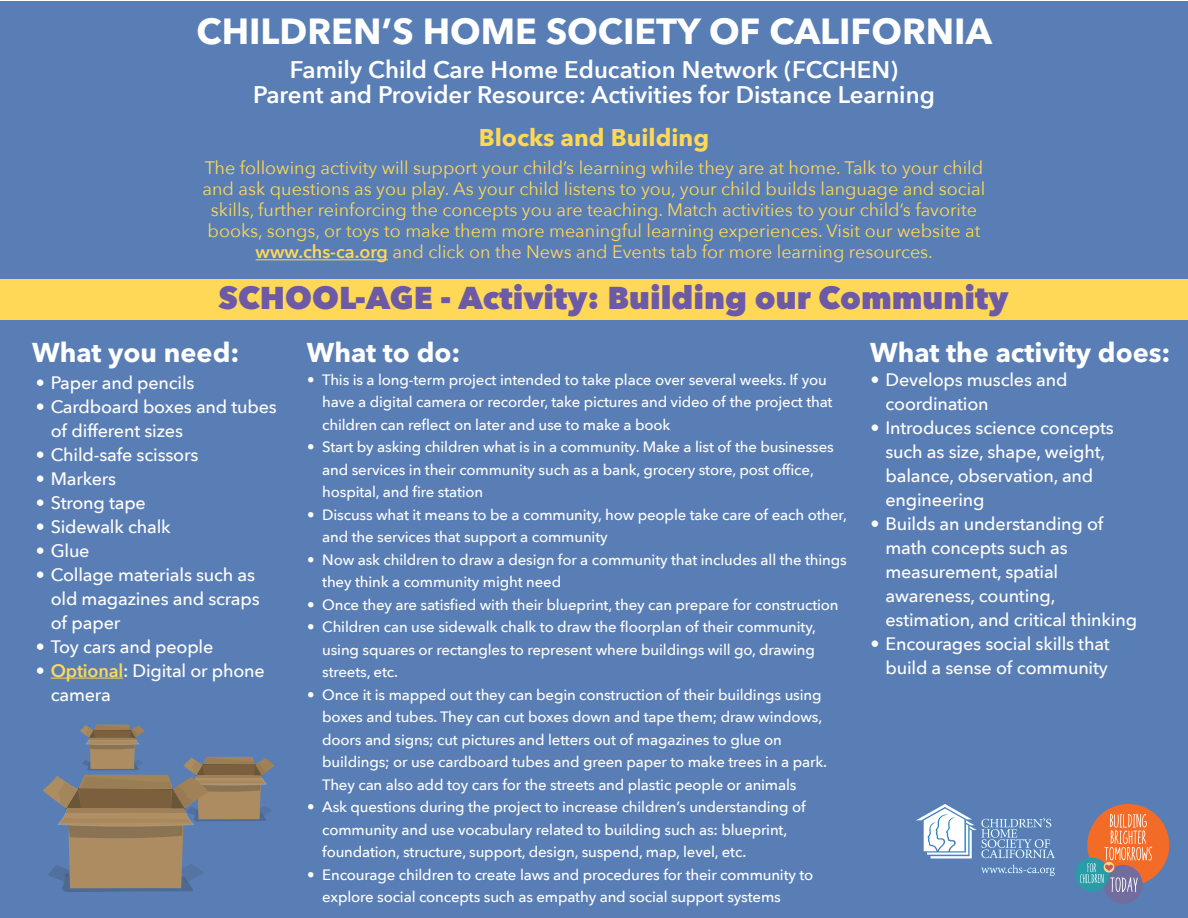
<style>
.page{position:relative;width:1188px;height:918px;background:#fff}
.page>*{position:absolute;margin:0;border:0;box-sizing:border-box;transform-origin:0 0}
.t1{font:700 36px "Avenir Next LT Pro";color:#fff}
.t2{font:800 31.5px "Avenir Next";color:#6d5aa6}
.t3{font:700 27px "Avenir Next LT Pro";color:#fff}
.t4{font:600 24px/25.5px "Avenir Next";color:#fff;text-align:center}
.t5{font:700 24px "Avenir Next LT Pro";color:#fed856}
.t6{font:500 18px/24px "Avenir Next";letter-spacing:-.01em;color:#fff}
.t7{font:18px/21px "Avenir Next";color:#fed856;text-align:center}
.t8{font:500 15px/22.5px "Avenir Next";letter-spacing:-.01em;color:#fff}
.s1{font-weight:600}
.s2{font-weight:600;color:#fed856}
</style>
<div class="page">
<div style="left:0;top:1px;width:1188px;height:917px;background:#597eb5"></div>
<hr style="left:51px;top:678px;width:72px;height:1px;background:#fed856">
<hr style="left:256px;top:259px;width:132px;height:1px;background:#fed856">
<div style="left:0;top:280px;width:1188px;height:40px;background:#fed856"></div>
<div style="left:1087px;top:804px;width:82px;height:82px;background:#f36c27;border-radius:50%"></div>
<div style="left:1104px;top:865px;width:39px;height:39px;background:#716d9f;border-radius:50%"></div>
<div style="left:1075px;top:858px;width:34px;height:33px;background:#299ca8;border-radius:50%"></div>
<svg style="left:1080px;top:814px;width:72px;height:78px"></svg>
<img style="left:916px;top:804px;width:139px;height:72px">
<svg style="left:43px;top:725px;width:232px;height:167px"></svg>
<h1 class="t1" style="left:197px;top:9px;width:797px">CHILDREN’S HOME SOCIETY OF CALIFORNIA</h1>
<h3 class="t4" style="left:253px;top:56px;width:683px">Family Child Care Home Education Network (FCCHEN)<br>Parent and Provider Resource: Activities for Distance Learning</h3>
<h3 class="t5" style="left:479px;top:123px;width:232px">Blocks and Building</h3>
<p class="t7" style="left:203px;top:157px;width:784px">The following activity will support your child’s learning while they are at home. Talk to your child and ask questions as you play. As your child listens to you, your child builds language and social skills, further reinforcing the concepts you are teaching. Match activities to your child’s favorite books, songs, or toys to make them more meaningful learning experiences. Visit our website at <span class="s1">www.chs-ca.org</span> and click on the News and Events tab for more learning resources.</p>
<h2 class="t2" style="left:219px;top:279px;width:791px">SCHOOL-AGE - Activity: Building our Community</h2>
<h3 class="t3" style="left:32px;top:336px;width:209px">What you need:</h3>
<p class="t6" style="left:36px;top:370px;width:160px">• Paper and pencils</p>
<p class="t6" style="left:51px;top:394px;width:228px;text-indent:-15px">• Cardboard boxes and tubes of different sizes</p>
<p class="t6" style="left:36px;top:442px;width:164px">• Child-safe scissors</p>
<p class="t6" style="left:36px;top:466px;width:82px">• Markers</p>
<p class="t6" style="left:36px;top:490px;width:112px">• Strong tape</p>
<p class="t6" style="left:36px;top:514px;width:136px">• Sidewalk chalk</p>
<p class="t6" style="left:36px;top:538px;width:55px">• Glue</p>
<p class="t6" style="left:51px;top:562px;width:211px;text-indent:-15px">• Collage materials such as old magazines and scraps of paper</p>
<p class="t6" style="left:36px;top:634px;width:179px">• Toy cars and people</p>
<p class="t6" style="left:51px;top:658px;width:216px;text-indent:-15px">• <span class="s2">Optional</span>: Digital or phone camera</p>
<h3 class="t3" style="left:307px;top:336px;width:155px">What to do:</h3>
<p class="t8" style="left:322px;top:368px;width:512px;text-indent:-15px">• This is a long-term project intended to take place over several weeks. If you have a digital camera or recorder, take pictures and video of the project that children can reflect on later and use to make a book</p>
<p class="t8" style="left:322px;top:435px;width:513px;text-indent:-15px">• Start by asking children what is in a community. Make a list of the businesses and services in their community such as a bank, grocery store, post office, hospital, and fire station</p>
<p class="t8" style="left:322px;top:503px;width:526px;text-indent:-15px">• Discuss what it means to be a community, how people take care of each other, and the services that support a community</p>
<p class="t8" style="left:322px;top:548px;width:526px;text-indent:-15px">• Now ask children to draw a design for a community that includes all the things they think a community might need</p>
<p class="t8" style="left:307px;top:593px;width:533px">• Once they are satisfied with their blueprint, they can prepare for construction</p>
<p class="t8" style="left:322px;top:615px;width:495px;text-align:justify;text-indent:-15px">• Children can use sidewalk chalk to draw the floorplan of their community, using squares or rectangles to represent where buildings will go, drawing streets, etc.</p>
<p class="t8" style="left:322px;top:683px;width:506px;text-indent:-15px">• Once it is mapped out they can begin construction of their buildings using boxes and tubes. They can cut boxes down and tape them; draw windows, doors and signs; cut pictures and letters out of magazines to glue on buildings; or use cardboard tubes and green paper to make trees in a park.<br>They can also add toy cars for the streets and plastic people or animals</p>
<p class="t8" style="left:322px;top:795px;width:485px;text-indent:-15px">• Ask questions during the project to increase children’s understanding of community and use vocabulary related to building such as: blueprint, foundation, structure, support, design, suspend, map, level, etc.</p>
<p class="t8" style="left:322px;top:863px;width:493px;text-indent:-15px">• Encourage children to create laws and procedures for their community to explore social concepts such as empathy and social support systems</p>
<h3 class="t3" style="left:870px;top:336px;width:302px">What the activity does:</h3>
<p class="t6" style="left:885px;top:367px;width:184px;text-indent:-15px">• Develops muscles and coordination</p>
<p class="t6" style="left:885px;top:415px;width:230px;text-indent:-15px">• Introduces science concepts such as size, shape, weight, balance, observation, and engineering</p>
<p class="t6" style="left:885px;top:511px;width:253px;text-indent:-15px">• Builds an understanding of math concepts such as measurement, spatial awareness, counting, estimation, and critical thinking</p>
<p class="t6" style="left:870px;top:631px;width:241px;text-align:right">• Encourages social skills that build a sense of community</p>
</div>
